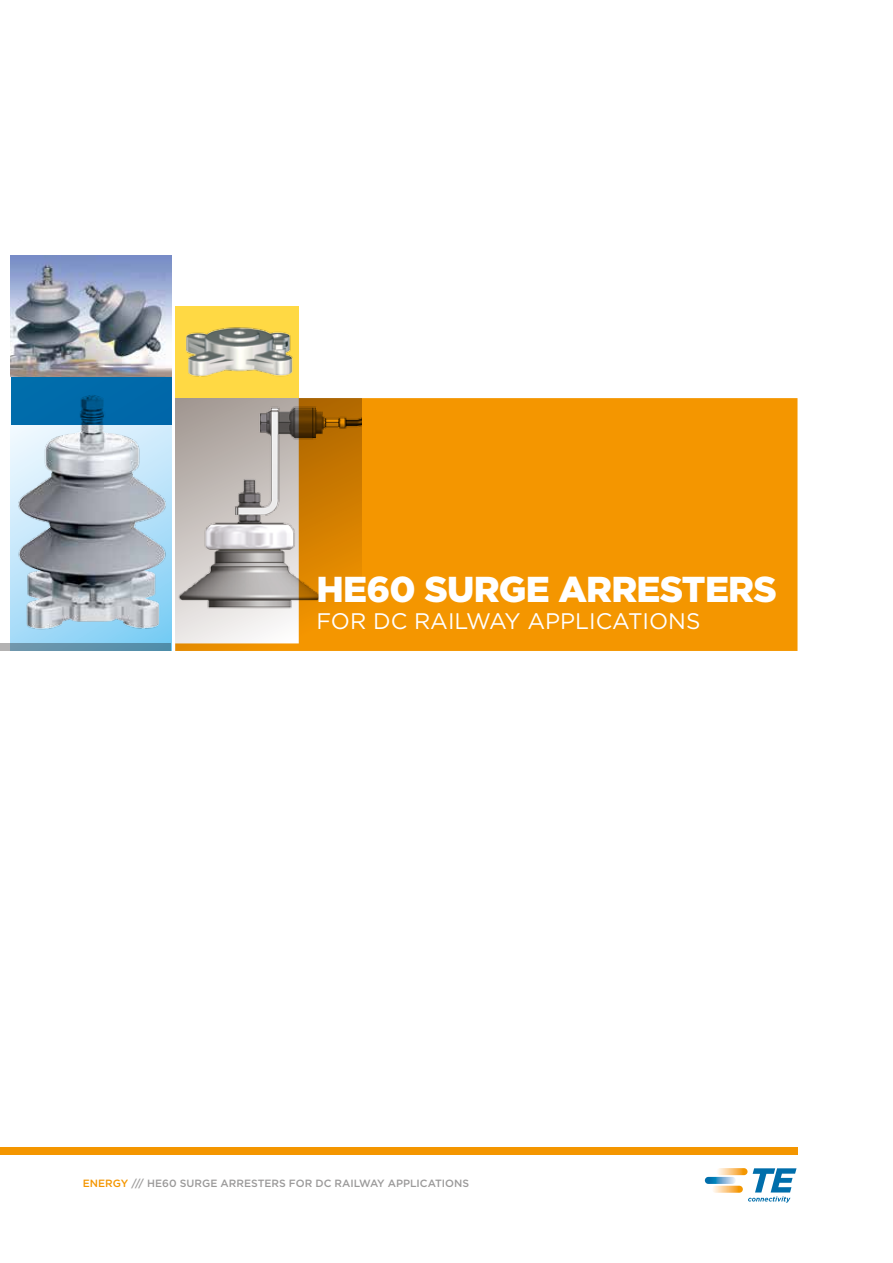
<style>
.page{position:relative;width:893px;height:1263px;background:#fff}
.page>*{position:absolute;margin:0;border:0;box-sizing:border-box;transform-origin:0 0}
.t1{font:900 36px "Gotham";letter-spacing:-.02em;color:#fff}
.t2{font:22.5px "Gotham";color:#fff}
.t3{font:500 10.5px "Gotham";color:#9b9a9a}
.s1{color:#f49600}
</style>
<div class="page">
<img style="left:11px;top:256px;width:160px;height:122px">
<img style="left:11px;top:425px;width:160px;height:213px">
<div style="left:0;top:1147px;width:797px;height:8px;background:#f49600"></div>
<svg style="left:717px;top:1168px;width:30px;height:7px"></svg>
<svg style="left:712px;top:1186px;width:31px;height:7px"></svg>
<svg style="left:705px;top:1177px;width:31px;height:7px"></svg>
<svg style="left:748px;top:1168px;width:48px;height:34px"></svg>
<svg style="left:0;top:643px;width:171px;height:8px"></svg>
<svg style="left:175px;top:398px;width:622px;height:253px;background:#e59a23"></svg>
<div style="left:11px;top:378px;width:160px;height:47px;background:#006eab"></div>
<div style="left:175px;top:306px;width:124px;height:92px;background:#ffd944"></div>
<img style="left:186px;top:327px;width:107px;height:50px">
<h1 class="t1" style="left:316px;top:564px;width:462px">HE60 SURGE ARRESTERS</h1>
<h2 class="t2" style="left:316px;top:606px;width:385px">FOR DC RAILWAY APPLICATIONS</h2>
<p class="t3" style="left:83px;top:1176px;width:388px"><span class="s1">ENERGY</span> /// HE60 SURGE ARRESTERS FOR DC RAILWAY APPLICATIONS</p>
</div>
